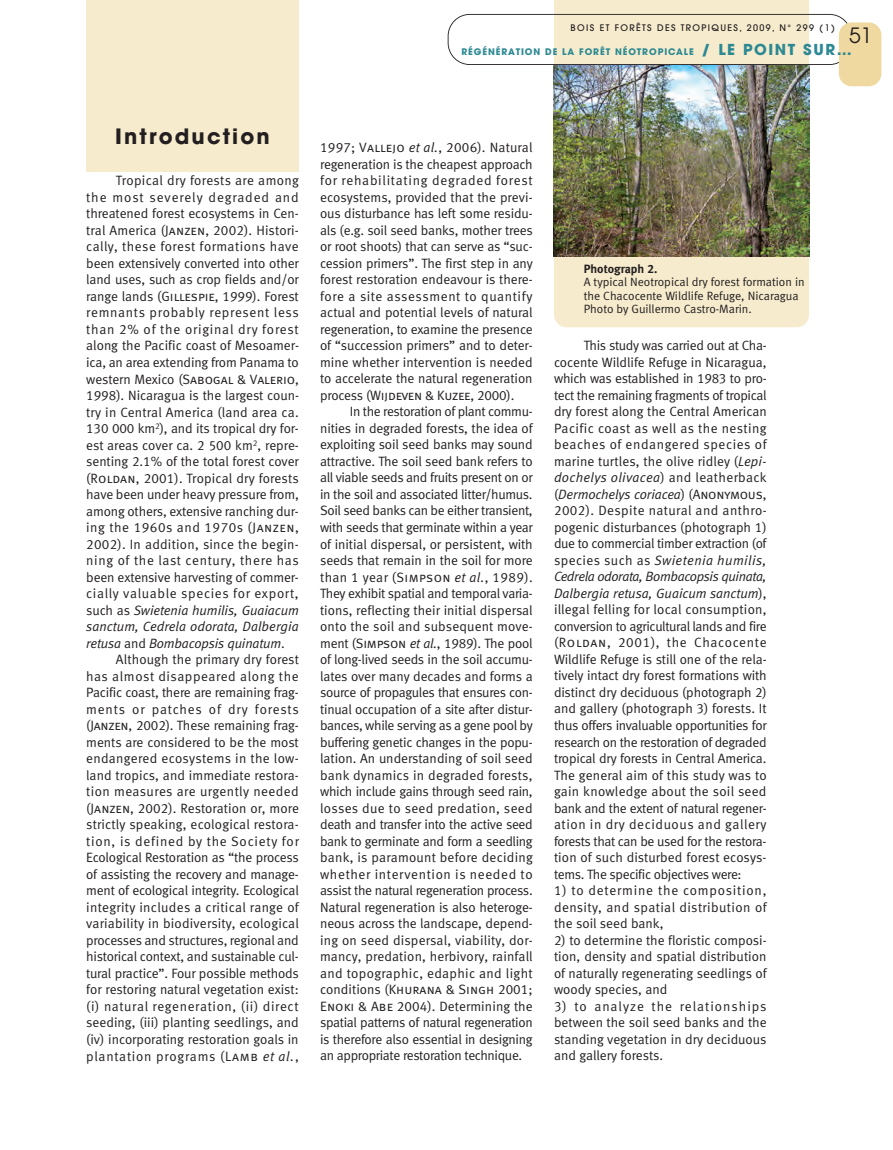
<style>
.page{position:relative;width:893px;height:1150px;background:#fff}
.page>*{position:absolute;margin:0;border:0;box-sizing:border-box;transform-origin:0 0}
.t1{font:700 21px "Avant Garde";letter-spacing:.1em;color:#231f20}
.t2{font:21px "Avant Garde";color:#231f20}
.t3{font:13.5px/16.5px "Meta Normal LF";color:#231f20;text-align:justify}
.t4{font:12px/13.5px "Meta Normal LF";color:#231f20}
.t5{font:12px "Meta Bold LF";color:#231f20}
.t6{font:700 9px "Avant Garde";letter-spacing:.1em;color:#2c8993}
.t7{font:500 9px "Avant Garde";letter-spacing:.15em;color:#231f20}
.s1{font-size:15px}
.s2{font-family:"Meta Normal LF Caps"}
.s3{font-style:italic}
</style>
<div class="page">
<div style="left:86px;top:0;width:213px;height:171px;background:#f6ebcd"></div>
<div style="left:554px;top:0;width:255px;height:327px;background:#f6ebcd"></div>
<img style="left:554px;top:65px;width:255px;height:191px">
<svg style="left:448px;top:14px;width:400px;height:51px"></svg>
<div style="left:839px;top:22px;width:42px;height:64px;background:#f0d9a0;border-radius:13px"></div>
<p class="t7" style="left:571px;top:22px;width:266px">BOIS ET FORÊTS DES TROPIQUES, 2009, N° 299 (1)</p>
<h1 class="t2" style="left:849px;top:23px;width:25px">51</h1>
<p class="t6" style="left:461px;top:46px;width:392px">RÉGÉNÉRATION DE LA FORÊT NÉOTROPICALE <span class="s1">/ LE POINT SUR…</span></p>
<h1 class="t1" style="left:115px;top:123px;width:156px">Introduction</h1>
<p class="t3" style="left:86px;top:172px;width:214px;text-indent:30px">Tropical dry forests are among the most severely degraded and threatened forest ecosystems in Cen&shy;tral America (J<span class="s2">anzen</span>, 2002). Histori&shy;cally, these forest formations have been extensively converted into other land uses, such as crop fields and/or range lands (G<span class="s2">illespie</span>, 1999). Forest remnants probably represent less than 2% of the original dry forest along the Pacific coast of Mesoamer&shy;ica, an area extending from Panama to western Mexico (S<span class="s2">abogal</span> &amp; V<span class="s2">alerio</span>, 1998). Nicaragua is the largest coun&shy;try in Central America (land area ca.<br>130 000 km<sup>2</sup>), and its tropical dry for&shy;est areas cover ca. 2 500 km<sup>2</sup>, repre&shy;senting 2.1% of the total forest cover (R<span class="s2">oldan</span>, 2001). Tropical dry forests have been under heavy pressure from, among others, extensive ranching dur&shy;ing the 1960s and 1970s (J<span class="s2">anzen</span>, 2002). In addition, since the begin&shy;ning of the last century, there has been extensive harvesting of commer&shy;cially valuable species for export, such as <span class="s3">Swietenia humilis, Guaiacum sanctum, Cedrela odorata, Dalbergia retusa</span> and <span class="s3">Bombacopsis quinatum</span>.</p>
<p class="t3" style="left:86px;top:651px;width:214px;text-indent:30px">Although the primary dry forest has almost disappeared along the Pacific coast, there are remaining frag&shy;ments or patches of dry forests (J<span class="s2">anzen</span>, 2002). These remaining frag&shy;ments are considered to be the most endangered ecosystems in the low&shy;land tropics, and immediate restora&shy;tion measures are urgently needed (J<span class="s2">anzen</span>, 2002). Restoration or, more strictly speaking, ecological restora&shy;tion, is defined by the Society for Ecological Restoration as “the process of assisting the recovery and manage&shy;ment of ecological integrity. Ecological integrity includes a critical range of variability in biodiversity, ecological processes and structures, regional and historical context, and sustainable cul&shy;tural practice”. Four possible methods for restoring natural vegetation exist: (i) natural regeneration, (ii) direct seeding, (iii) planting seedlings, and (iv) incorporating restoration goals in plantation programs (L<span class="s2">amb</span> <span class="s3">et al.</span>,</p>
<p class="t3" style="left:320px;top:139px;width:214px">1997; V<span class="s2">allejo</span> <span class="s3">et al.</span>, 2006). Natural regeneration is the cheapest approach for rehabilitating degraded forest ecosystems, provided that the previ&shy;ous disturbance has left some residu&shy;als (e.g. soil seed banks, mother trees or root shoots) that can serve as “suc&shy;cession primers”. The first step in any forest restoration endeavour is there&shy;fore a site assessment to quantify actual and potential levels of natural regeneration, to examine the presence of “succession primers” and to deter&shy;mine whether intervention is needed to accelerate the natural regeneration process (W<span class="s2">ijdeven</span> &amp; K<span class="s2">uzee</span>, 2000).</p>
<p class="t3" style="left:320px;top:403px;width:214px;text-indent:30px">In the restoration of plant commu&shy;nities in degraded forests, the idea of exploiting soil seed banks may sound attractive. The soil seed bank refers to all viable seeds and fruits present on or in the soil and associated litter/humus.<br>Soil seed banks can be either transient, with seeds that germinate within a year of initial dispersal, or persistent, with seeds that remain in the soil for more than 1 year (S<span class="s2">impson</span> <span class="s3">et al.</span>, 1989).<br>They exhibit spatial and temporal varia&shy;tions, reflecting their initial dispersal onto the soil and subsequent move&shy;ment (S<span class="s2">impson</span> <span class="s3">et al.</span>, 1989). The pool of long-lived seeds in the soil accumu&shy;lates over many decades and forms a source of propagules that ensures con&shy;tinual occupation of a site after distur&shy;bances, while serving as a gene pool by buffering genetic changes in the popu&shy;lation. An understanding of soil seed bank dynamics in degraded forests, which include gains through seed rain, losses due to seed predation, seed death and transfer into the active seed bank to germinate and form a seedling bank, is paramount before deciding whether intervention is needed to assist the natural regeneration process.<br>Natural regeneration is also heteroge&shy;neous across the landscape, depend&shy;ing on seed dispersal, viability, dor&shy;mancy, predation, herbivory, rainfall and topographic, edaphic and light conditions (K<span class="s2">hurana</span> &amp; S<span class="s2">ingh</span> 2001; E<span class="s2">noki</span> &amp; A<span class="s2">be</span> 2004). Determining the spatial patterns of natural regeneration is therefore also essential in designing an appropriate restoration technique.</p>
<p class="t5" style="left:584px;top:261px;width:75px">Photograph 2.</p>
<p class="t4" style="left:584px;top:275px;width:222px">A typical Neotropical dry forest formation in the Chacocente Wildlife Refuge, Nicaragua<br>Photo by Guillermo Castro-Marin.</p>
<p class="t3" style="left:554px;top:337px;width:214px;text-indent:30px">This study was carried out at Cha&shy;cocente Wildlife Refuge in Nicaragua, which was established in 1983 to pro&shy;tect the remaining fragments of tropical dry forest along the Central American Pacific coast as well as the nesting beaches of endangered species of marine turtles, the olive ridley (<span class="s3">Lepi&shy;dochelys olivacea</span>) and leatherback (<span class="s3">Dermochelys coriacea</span>) (A<span class="s2">nonymous</span>, 2002). Despite natural and anthro&shy;pogenic disturbances (photograph 1) due to commercial timber extraction (of species such as <span class="s3">Swietenia humilis, Cedrela odorata, Bombacopsis quinata, Dalbergia retusa, Guaicum sanctum</span>), illegal felling for local consumption, conversion to agricultural lands and fire (R<span class="s2">oldan</span>, 2001), the Chacocente Wildlife Refuge is still one of the rela&shy;tively intact dry forest formations with distinct dry deciduous (photograph 2) and gallery (photograph 3) forests. It thus offers invaluable opportunities for research on the restoration of degraded tropical dry forests in Central America.<br>The general aim of this study was to gain knowledge about the soil seed bank and the extent of natural regener&shy;ation in dry deciduous and gallery forests that can be used for the restora&shy;tion of such disturbed forest ecosys&shy;tems. The specific objectives were:</p>
<p class="t3" style="left:554px;top:881px;width:214px">1) to determine the composition, density, and spatial distribution of the soil seed bank,</p>
<p class="t3" style="left:554px;top:931px;width:214px">2) to determine the floristic composi&shy;tion, density and spatial distribution of naturally regenerating seedlings of woody species, and</p>
<p class="t3" style="left:554px;top:997px;width:214px">3) to analyze the relationships between the soil seed banks and the standing vegetation in dry deciduous and gallery forests.</p>
</div>
